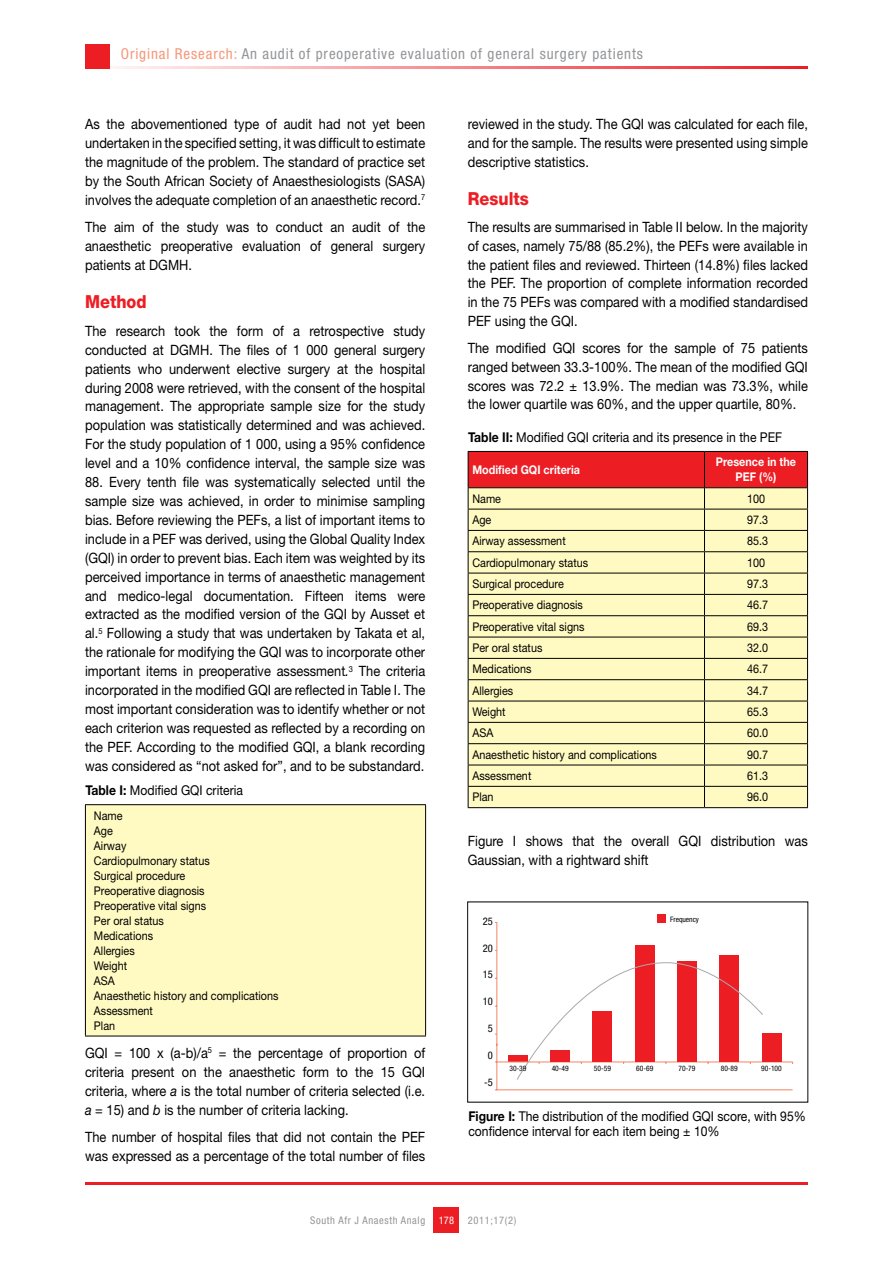
<style>
.page{position:relative;width:893px;height:1263px;background:#fff}
.page>*{position:absolute;margin:0;border:0;box-sizing:border-box;transform-origin:0 0}
.t1{font:800 18px "Helvetica Neue LT Std";color:#ed1d24;scale:.9 1}
.t2{font:condensed 15px "Helvetica Neue LT Std";letter-spacing:.06em;color:#939598}
.t3{font:14.25px/18.9px "Helvetica Neue LT Std";color:#000;text-align:justify;scale:.9 1}
.t4{font:13.5px/15px "Helvetica Neue LT Std";color:#000;scale:.9 1}
.t5{font:12px/15px "Helvetica Neue LT Std";color:#000;scale:.9 1}
.t6{font:700 12px/15px "Helvetica Neue LT Std";color:#fff;text-align:center;scale:.9 1}
.t7{font:condensed 10.5px "Helvetica Neue LT Std";letter-spacing:.06em;color:#939598}
.t8{font:condensed 10.5px "Helvetica Neue LT Std";color:#000}
.t9{font:condensed 10.5px "Helvetica Neue LT Std";color:#fff}
.t10{font:condensed 7.5px "Helvetica Neue LT Std";color:#000}
.s1{color:#f79679}
.s2{font-style:italic}
.s3{font-weight:700}
</style>
<div class="page">
<hr style="left:85px;top:66px;width:723px;height:2px;background:#ed1d24">
<div style="left:85px;top:44px;width:24px;height:24px;background:#ed1d24"></div>
<div style="left:434px;top:1208px;width:25px;height:25px;background:#ed1d24"></div>
<hr style="left:85px;top:1182px;width:723px;height:2px;background:#ed1d24">
<div style="left:85px;top:805px;width:341px;height:231px;background:#fffac2"></div>
<hr style="left:85px;top:804px;width:341px;height:1px;background:#000">
<hr style="left:85px;top:805px;width:1px;height:231px;background:#000">
<hr style="left:425px;top:805px;width:1px;height:231px;background:#000">
<hr style="left:85px;top:1036px;width:341px;height:1px;background:#000">
<svg style="left:468px;top:452px;width:340px;height:355px;background:#eed5a7"></svg>
<hr style="left:468px;top:807px;width:236px;height:1px;background:#000">
<hr style="left:704px;top:807px;width:104px;height:1px;background:#000">
<hr style="left:468px;top:451px;width:236px;height:1px;background:#000">
<hr style="left:468px;top:452px;width:1px;height:35px;background:#000">
<hr style="left:704px;top:451px;width:104px;height:1px;background:#000">
<hr style="left:807px;top:452px;width:1px;height:35px;background:#000">
<svg style="left:495px;top:922px;width:298px;height:168px"></svg>
<div style="left:657px;top:914px;width:9px;height:9px;background:#ed1d24"></div>
<hr style="left:497px;top:1062px;width:296px;height:1px;background:#f58465">
<div style="left:635px;top:945px;width:19px;height:117px;background:#ed1d24"></div>
<div style="left:719px;top:956px;width:20px;height:106px;background:#ed1d24"></div>
<div style="left:762px;top:1033px;width:19px;height:29px;background:#ed1d24"></div>
<svg style="left:516px;top:962px;width:247px;height:118px"></svg>
<p class="t2" style="left:121px;top:45px;width:524px"><span class="s1">Original Research:</span> An audit of preoperative evaluation of general surgery patients</p>
<p class="t3" style="left:85px;top:115px;width:380px">As the abovementioned type of audit had not yet been undertaken in the specified setting, it was difficult to estimate the magnitude of the problem. The standard of practice set by the South African Society of Anaesthesiologists (SASA) involves the adequate completion of an anaesthetic record.<sup>7</sup></p>
<p class="t3" style="left:85px;top:218px;width:379px">The aim of the study was to conduct an audit of the anaesthetic preoperative evaluation of general surgery patients at DGMH.</p>
<p class="t1" style="left:85px;top:291px;width:70px">Method</p>
<p class="t3" style="left:85px;top:321px;width:380px">The research took the form of a retrospective study conducted at DGMH. The files of 1 000 general surgery patients who underwent elective surgery at the hospital during 2008 were retrieved, with the consent of the hospital management. The appropriate sample size for the study population was statistically determined and was achieved.<br>For the study population of 1 000, using a 95% confidence level and a 10% confidence interval, the sample size was</p>
<p class="t3" style="left:85px;top:472px;width:380px">88. Every tenth file was systematically selected until the sample size was achieved, in order to minimise sampling bias. Before reviewing the PEFs, a list of important items to include in a PEF was derived, using the Global Quality Index (GQI) in order to prevent bias. Each item was weighted by its perceived importance in terms of anaesthetic management and medico-legal documentation. Fifteen items were extracted as the modified version of the GQI by Ausset et al.<sup>5</sup> Following a study that was undertaken by Takata et al, the rationale for modifying the GQI was to incorporate other important items in preoperative assessment<span class="s2">.</span><sup>3</sup> The criteria incorporated in the modified GQI are reflected in Table I. The most important consideration was to identify whether or not each criterion was requested as reflected by a recording on the PEF. According to the modified GQI, a blank recording was considered as “not asked for”, and to be substandard.</p>
<p class="t4" style="left:85px;top:783px;width:177px"><span class="s3">Table I:</span> Modified GQI criteria</p>
<p class="t5" style="left:94px;top:808px;width:207px">Name<br>Age<br>Airway<br>Cardiopulmonary status<br>Surgical procedure<br>Preoperative diagnosis<br>Preoperative vital signs<br>Per oral status<br>Medications<br>Allergies<br>Weight<br>ASA<br>Anaesthetic history and complications<br>Assessment<br>Plan</p>
<p class="t3" style="left:85px;top:1043px;width:379px">GQI = 100 x (a-b)/a<sup>5</sup> = the percentage of proportion of criteria present on the anaesthetic form to the 15 GQI criteria, where <span class="s2">a</span> is the total number of criteria selected (i.e. <span class="s2">a</span> = 15) and <span class="s2">b</span> is the number of criteria lacking.</p>
<p class="t3" style="left:85px;top:1127px;width:379px">The number of hospital files that did not contain the PEF was expressed as a percentage of the total number of files</p>
<p class="t3" style="left:468px;top:115px;width:380px">reviewed in the study. The GQI was calculated for each file, and for the sample. The results were presented using simple descriptive statistics.</p>
<p class="t1" style="left:468px;top:188px;width:69px">Results</p>
<p class="t3" style="left:468px;top:217px;width:379px">The results are summarised in Table II below. In the majority of cases, namely 75/88 (85.2%), the PEFs were available in the patient files and reviewed. Thirteen (14.8%) files lacked the PEF. The proportion of complete information recorded in the 75 PEFs was compared with a modified standardised PEF using the GQI.</p>
<p class="t3" style="left:468px;top:338px;width:379px">The modified GQI scores for the sample of 75 patients ranged between 33.3-100%. The mean of the modified GQI scores was 72.2 ± 13.9%. The median was 73.3%, while the lower quartile was 60%, and the upper quartile, 80%.</p>
<p class="t4" style="left:468px;top:429px;width:351px"><span class="s3">Table II:</span> Modified GQI criteria and its presence in the PEF</p>
<p class="t6" style="left:472px;top:462px;width:121px">Modified GQI criteria</p>
<p class="t6" style="left:716px;top:454px;width:91px">Presence in the<br>PEF (%)</p>
<p class="t5" style="left:472px;top:491px;width:33px">Name</p>
<p class="t5" style="left:747px;top:491px;width:22px">100</p>
<p class="t5" style="left:472px;top:512px;width:23px">Age</p>
<p class="t5" style="left:747px;top:512px;width:25px">97.3</p>
<p class="t5" style="left:472px;top:533px;width:105px">Airway assessment</p>
<p class="t5" style="left:747px;top:533px;width:25px">85.3</p>
<p class="t5" style="left:472px;top:555px;width:130px">Cardiopulmonary status</p>
<p class="t5" style="left:747px;top:555px;width:22px">100</p>
<p class="t5" style="left:472px;top:576px;width:103px">Surgical procedure</p>
<p class="t5" style="left:747px;top:576px;width:25px">97.3</p>
<p class="t5" style="left:472px;top:597px;width:124px">Preoperative diagnosis</p>
<p class="t5" style="left:747px;top:597px;width:25px">46.7</p>
<p class="t5" style="left:472px;top:619px;width:126px">Preoperative vital signs</p>
<p class="t5" style="left:747px;top:619px;width:25px">69.3</p>
<p class="t5" style="left:472px;top:640px;width:79px">Per oral status</p>
<p class="t5" style="left:747px;top:640px;width:25px">32.0</p>
<p class="t5" style="left:472px;top:661px;width:67px">Medications</p>
<p class="t5" style="left:747px;top:661px;width:25px">46.7</p>
<p class="t5" style="left:472px;top:683px;width:47px">Allergies</p>
<p class="t5" style="left:747px;top:683px;width:25px">34.7</p>
<p class="t5" style="left:472px;top:704px;width:38px">Weight</p>
<p class="t5" style="left:747px;top:704px;width:25px">65.3</p>
<p class="t5" style="left:472px;top:725px;width:25px">ASA</p>
<p class="t5" style="left:747px;top:725px;width:25px">60.0</p>
<p class="t5" style="left:472px;top:747px;width:207px">Anaesthetic history and complications</p>
<p class="t5" style="left:747px;top:747px;width:25px">90.7</p>
<p class="t5" style="left:472px;top:768px;width:67px">Assessment</p>
<p class="t5" style="left:747px;top:768px;width:25px">61.3</p>
<p class="t5" style="left:472px;top:789px;width:25px">Plan</p>
<p class="t5" style="left:747px;top:789px;width:25px">96.0</p>
<p class="t3" style="left:468px;top:832px;width:379px">Figure I shows that the overall GQI distribution was<br>Gaussian, with a rightward shift</p>
<p class="t8" style="left:483px;top:915px;width:12px">25</p>
<p class="t8" style="left:483px;top:942px;width:12px">20</p>
<p class="t8" style="left:483px;top:969px;width:12px">15</p>
<p class="t8" style="left:483px;top:995px;width:12px">10</p>
<p class="t8" style="left:488px;top:1022px;width:7px">5</p>
<p class="t8" style="left:488px;top:1049px;width:7px">0</p>
<p class="t8" style="left:484px;top:1076px;width:10px">-5</p>
<p class="t10" style="left:670px;top:915px;width:30px">Frequency</p>
<p class="t10" style="left:509px;top:1064px;width:19px">30-39</p>
<p class="t10" style="left:552px;top:1064px;width:19px">40-49</p>
<p class="t10" style="left:594px;top:1064px;width:19px">50-59</p>
<p class="t10" style="left:636px;top:1064px;width:19px">60-69</p>
<p class="t10" style="left:678px;top:1064px;width:19px">70-79</p>
<p class="t10" style="left:721px;top:1064px;width:19px">80-89</p>
<p class="t10" style="left:761px;top:1064px;width:22px">90-100</p>
<p class="t4" style="left:468px;top:1109px;width:377px"><span class="s3">Figure I:</span> The distribution of the modified GQI score, with 95% confidence interval for each item being ± 10%</p>
<p class="t7" style="left:310px;top:1214px;width:117px">South Afr J Anaesth Analg</p>
<p class="t9" style="left:439px;top:1214px;width:17px">178</p>
<p class="t7" style="left:468px;top:1214px;width:50px">2011;17(2)</p>
</div>
